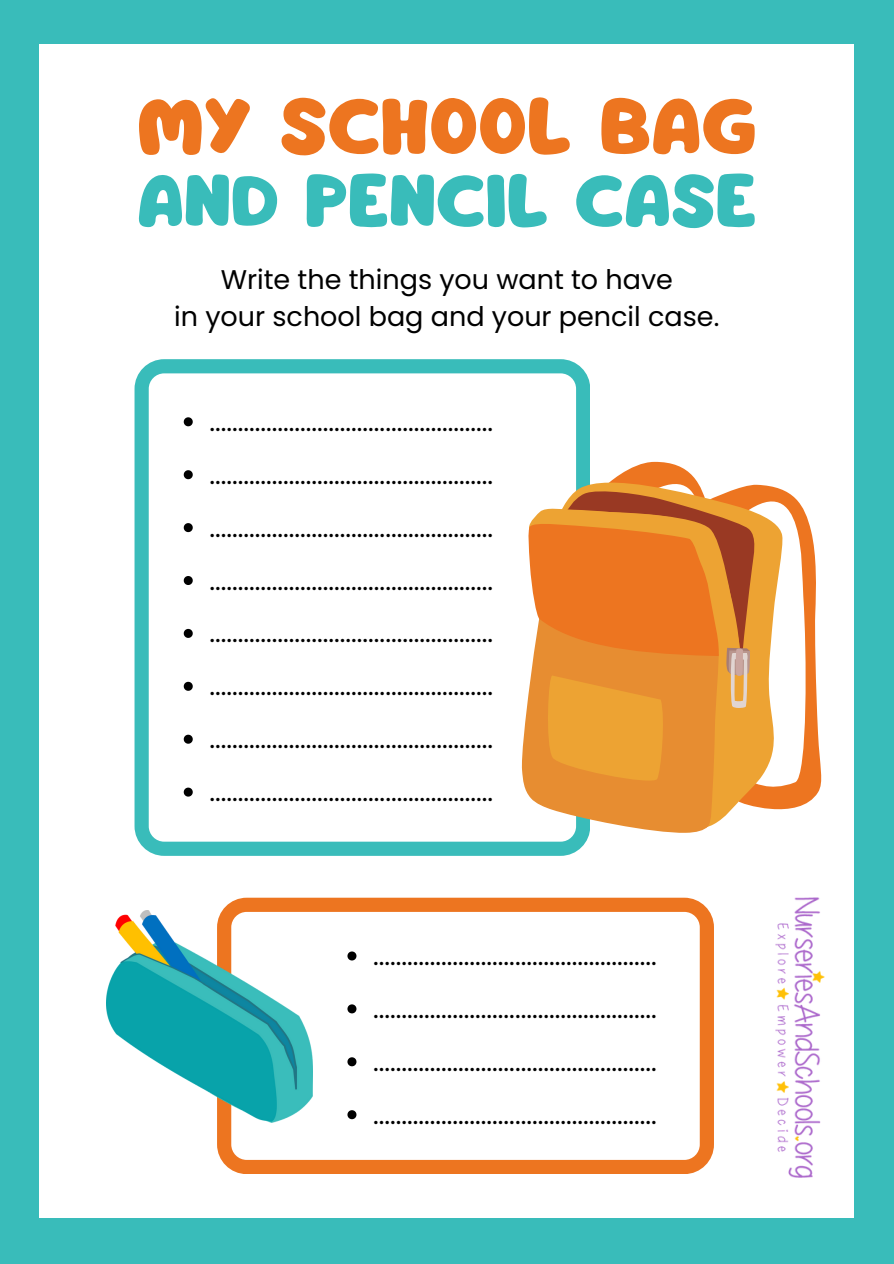
<style>
.page{position:relative;width:894px;height:1264px;background:#fff}
.page>*{position:absolute;margin:0;border:0;box-sizing:border-box;transform-origin:0 0}
.t1{font:69px "Mango";color:#ed7520}
.t2{font:64.5px "Mango";color:#39bcba}
.t3{font:27px "Poppins";color:#000}
</style>
<div class="page">
<div style="left:0;top:0;width:893px;height:1263px;background:#39bcba"></div>
<div style="left:40px;top:45px;width:813px;height:1172px;background:#fff"></div>
<svg style="left:217px;top:897px;width:496px;height:277px"></svg>
<svg style="left:134px;top:359px;width:456px;height:496px"></svg>
<svg style="left:184px;top:417px;width:9px;height:9px"></svg>
<svg style="left:184px;top:470px;width:9px;height:9px"></svg>
<svg style="left:184px;top:523px;width:9px;height:9px"></svg>
<svg style="left:184px;top:576px;width:9px;height:9px"></svg>
<svg style="left:184px;top:629px;width:9px;height:9px"></svg>
<svg style="left:184px;top:681px;width:9px;height:9px"></svg>
<svg style="left:184px;top:734px;width:9px;height:9px"></svg>
<svg style="left:184px;top:787px;width:9px;height:9px"></svg>
<svg style="left:516px;top:472px;width:179px;height:366px"></svg>
<svg style="left:521px;top:450px;width:301px;height:382px"></svg>
<img style="left:106px;top:910px;width:206px;height:212px">
<svg style="left:347px;top:951px;width:9px;height:9px"></svg>
<svg style="left:347px;top:1004px;width:9px;height:9px"></svg>
<svg style="left:347px;top:1057px;width:9px;height:9px"></svg>
<svg style="left:347px;top:1110px;width:9px;height:9px"></svg>
<img style="left:775px;top:897px;width:49px;height:280px">
<p class="t1" style="left:137px;top:96px;width:621px">MY SCHOOL BAG</p>
<p class="t2" style="left:137px;top:173px;width:620px">AND PENCIL CASE</p>
<p class="t3" style="left:220px;top:260px;width:453px">Write the things you want to have</p>
<p class="t3" style="left:174px;top:298px;width:546px">in your school bag and your pencil case.</p>
<h1 class="t3" style="left:209px;top:402px;width:285px">..................................................</h1>
<h1 class="t3" style="left:209px;top:455px;width:285px">..................................................</h1>
<p class="t3" style="left:209px;top:508px;width:285px">..................................................</p>
<p class="t3" style="left:209px;top:561px;width:285px">..................................................</p>
<p class="t3" style="left:209px;top:614px;width:285px">..................................................</p>
<p class="t3" style="left:209px;top:667px;width:285px">..................................................</p>
<p class="t3" style="left:209px;top:720px;width:285px">..................................................</p>
<p class="t3" style="left:209px;top:772px;width:285px">..................................................</p>
<p class="t3" style="left:373px;top:936px;width:285px">..................................................</p>
<p class="t3" style="left:373px;top:989px;width:285px">..................................................</p>
<p class="t3" style="left:373px;top:1042px;width:285px">..................................................</p>
<p class="t3" style="left:373px;top:1095px;width:285px">..................................................</p>
</div>
